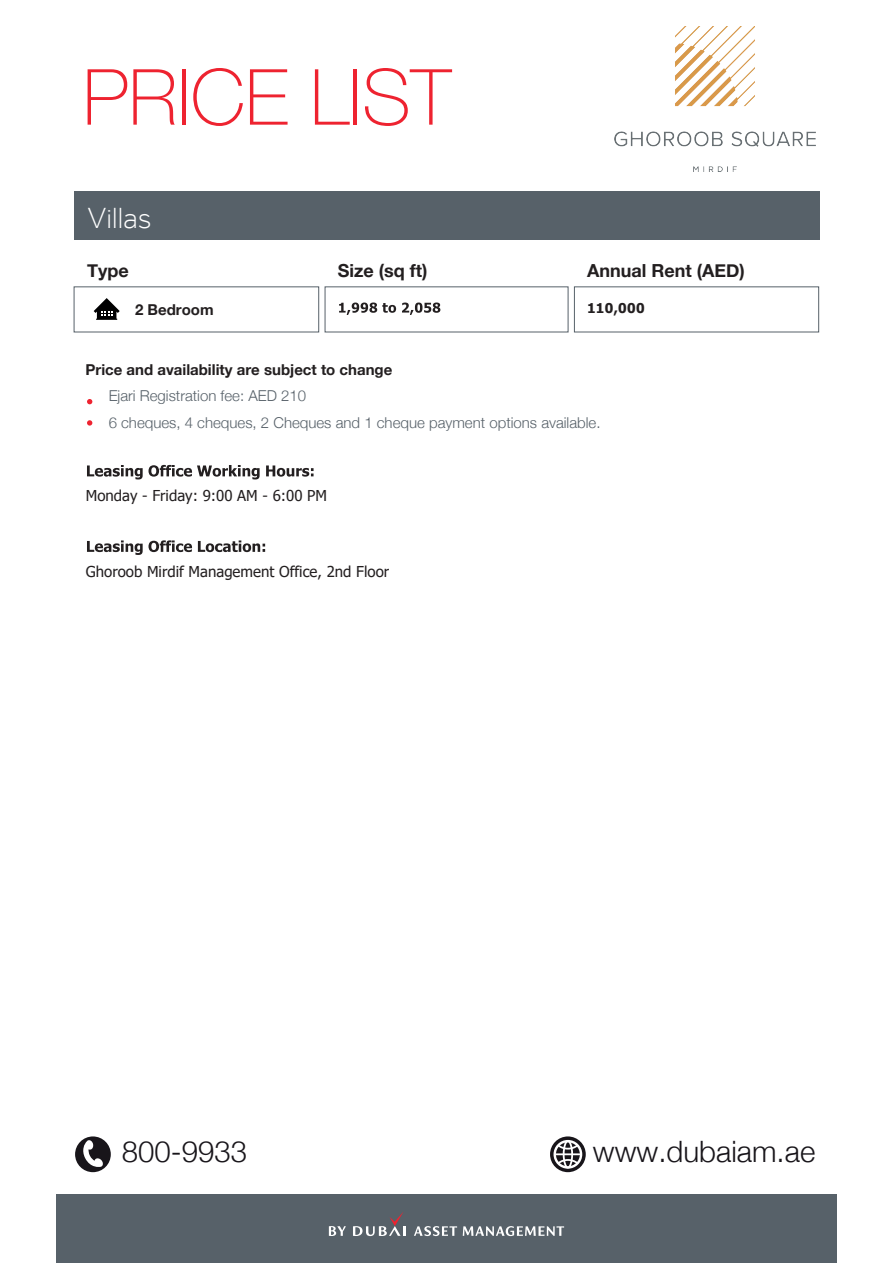
<style>
.page{position:relative;width:893px;height:1263px;background:#fff}
.page>*{position:absolute;margin:0;border:0;box-sizing:border-box;transform-origin:0 0}
.t1{font:100 77.55px "Helvetica Neue";color:#ee2330}
.t2{font:300 30px "Effra";color:#fff}
.t3{font:300 29.4px "Helvetica Neue";color:#18151a}
.t4{font:700 18px "Helvetica Neue";color:#231f20}
.t5{font:300 15px/26.4px "Helvetica Neue";color:#576169}
.t6{font:15px "Tahoma";color:#231f20}
.t7{font:700 15px "Helvetica Neue";color:#231f20}
.t8{font:700 13.5px "Tahoma";color:#231f20}
.s1{font-style:inherit}
</style>
<div class="page">
<div style="left:56px;top:1195px;width:781px;height:68px;background:#576169"></div>
<svg style="left:414px;top:1226px;width:43px;height:10px"></svg>
<svg style="left:463px;top:1226px;width:101px;height:10px"></svg>
<svg style="left:353px;top:1212px;width:53px;height:24px"></svg>
<svg style="left:329px;top:1226px;width:17px;height:10px"></svg>
<div style="left:74px;top:191px;width:745px;height:49px;background:#576169"></div>
<svg style="left:87px;top:465px;width:227px;height:14px"></svg>
<svg style="left:87px;top:540px;width:178px;height:15px"></svg>
<svg style="left:87px;top:399px;width:5px;height:5px"></svg>
<svg style="left:87px;top:420px;width:5px;height:6px"></svg>
<svg style="left:339px;top:302px;width:57px;height:13px"></svg>
<svg style="left:402px;top:302px;width:38px;height:13px"></svg>
<svg style="left:94px;top:298px;width:26px;height:22px"></svg>
<div style="left:74px;top:286px;width:245px;height:46px;border:1px solid #576169"></div>
<div style="left:325px;top:286px;width:243px;height:46px;border:1px solid #576169"></div>
<div style="left:574px;top:286px;width:245px;height:46px;border:1px solid #576169"></div>
<div style="left:75px;top:1136px;width:36px;height:36px;background:#18151a;border-radius:50%"></div>
<svg style="left:81px;top:1140px;width:22px;height:28px"></svg>
<svg style="left:550px;top:1136px;width:36px;height:36px"></svg>
<div style="left:553px;top:1140px;width:29px;height:29px;border:2px solid #fff;border-radius:50%"></div>
<div style="left:563px;top:1140px;width:10px;height:28px;border:2px solid #fff;border-radius:50%"></div>
<svg style="left:556px;top:1143px;width:24px;height:7px"></svg>
<svg style="left:556px;top:1158px;width:24px;height:8px"></svg>
<hr style="left:555px;top:1153px;width:26px;height:2px;background:#fff">
<img style="left:614px;top:26px;width:202px;height:146px">
<h1 class="t1" style="left:83px;top:38px;width:370px">PRICE LIST</h1>
<h2 class="t2" style="left:88px;top:200px;width:66px">Villas</h2>
<p class="t4" style="left:87px;top:257px;width:43px">Type</p>
<p class="t4" style="left:338px;top:257px;width:91px">Size (sq ft)</p>
<p class="t4" style="left:587px;top:257px;width:159px">Annual Rent (AED)</p>
<p class="t8" style="left:587px;top:298px;width:59px">1<span class="s1">10</span>,000</p>
<p class="t7" style="left:135px;top:298px;width:80px">2 Bedroom</p>
<p class="t7" style="left:86px;top:358px;width:308px">Price and availability are subject to change</p>
<p class="t5" style="left:109px;top:382px;width:493px">Ejari Registration fee: AED 210<br>6 cheques, 4 cheques, 2 Cheques and 1 cheque payment options available.</p>
<p class="t6" style="left:86px;top:486px;width:243px">Monday - Friday: 9:00 AM - 6:00 PM</p>
<p class="t6" style="left:86px;top:561px;width:305px">Ghoroob Mirdif Management Office, 2nd Floor</p>
<h3 class="t3" style="left:122px;top:1128px;width:127px">800-9933</h3>
<h3 class="t3" style="left:593px;top:1128px;width:224px">www.dubaiam.ae</h3>
</div>
